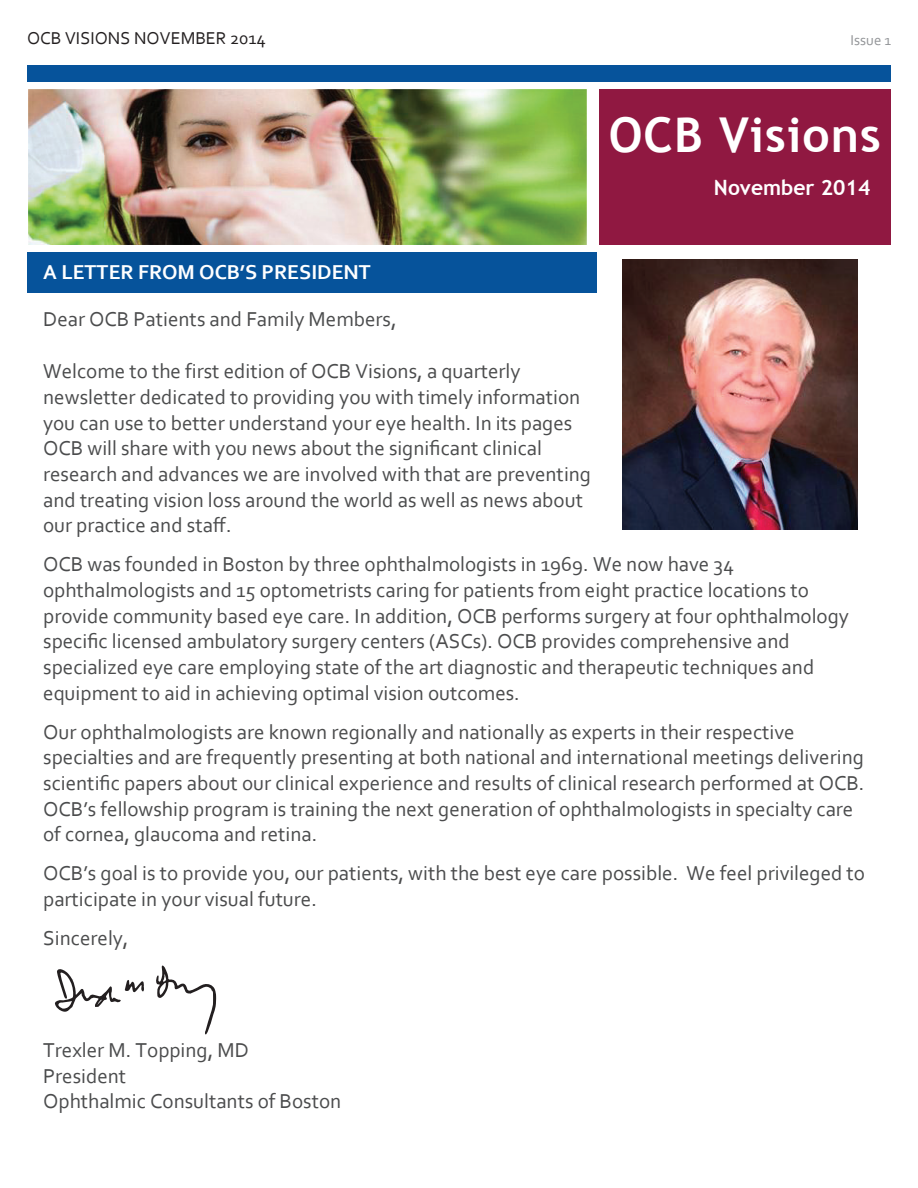
<style>
.page{position:relative;width:918px;height:1188px;background:#fff}
.page>*{position:absolute;margin:0;border:0;box-sizing:border-box;transform-origin:0 0}
.t1{font:700 48px "Trebuchet MS";letter-spacing:.02em;color:#fff}
.t2{font:21px/25.7px "Corbel";color:#4b4c4d}
.t3{font:700 21px "Corbel";color:#fff}
.t4{font:700 21px "Trebuchet MS";color:#fff}
.t5{font:18px "Corbel";color:#231f20}
.t6{font:15px "Corbel";color:#939598}
</style>
<div class="page">
<div style="left:599px;top:89px;width:292px;height:156px;background:#901841"></div>
<div style="left:27px;top:252px;width:569px;height:40px;background:#06539b"></div>
<img style="left:28px;top:89px;width:559px;height:156px">
<svg style="left:55px;top:969px;width:89px;height:43px"></svg>
<svg style="left:156px;top:965px;width:60px;height:70px"></svg>
<img style="left:623px;top:260px;width:235px;height:270px">
<div style="left:27px;top:66px;width:864px;height:16px;background:#06539b"></div>
<p class="t5" style="left:27px;top:27px;width:240px">OCB VISIONS NOVEMBER 2014</p>
<p class="t6" style="left:850px;top:31px;width:42px">Issue 1</p>
<h1 class="t1" style="left:609px;top:105px;width:274px">OCB Visions</h1>
<p class="t4" style="left:714px;top:174px;width:158px">November 2014</p>
<p class="t3" style="left:43px;top:259px;width:329px">A LETTER FROM OCB’S PRESIDENT</p>
<p class="t2" style="left:43px;top:306px;width:355px">Dear OCB Patients and Family Members,</p>
<p class="t2" style="left:43px;top:358px;width:550px">Welcome to the first edition of OCB Visions, a quarterly newsletter dedicated to providing you with timely information you can use to better understand your eye health. In its pages OCB will share with you news about the significant clinical research and advances we are involved with that are preventing and treating vision loss around the world as well as news about our practice and staff.</p>
<p class="t2" style="left:43px;top:551px;width:807px">OCB was founded in Boston by three ophthalmologists in 1969. We now have 34 ophthalmologists and 15 optometrists caring for patients from eight practice locations to provide community based eye care. In addition, OCB performs surgery at four ophthalmology specific licensed ambulatory surgery centers (ASCs). OCB provides comprehensive and specialized eye care employing state of the art diagnostic and therapeutic techniques and equipment to aid in achieving optimal vision outcomes.</p>
<p class="t2" style="left:43px;top:718px;width:823px">Our ophthalmologists are known regionally and nationally as experts in their respective specialties and are frequently presenting at both national and international meetings delivering scientific papers about our clinical experience and results of clinical research performed at OCB.<br>OCB’s fellowship program is training the next generation of ophthalmologists in specialty care of cornea, glaucoma and retina.</p>
<p class="t2" style="left:43px;top:860px;width:823px">OCB’s goal is to provide you, our patients, with the best eye care possible. We feel privileged to participate in your visual future.</p>
<p class="t2" style="left:43px;top:925px;width:87px">Sincerely,</p>
<p class="t2" style="left:43px;top:1037px;width:300px">Trexler M. Topping, MD<br>President<br>Ophthalmic Consultants of Boston</p>
</div>
